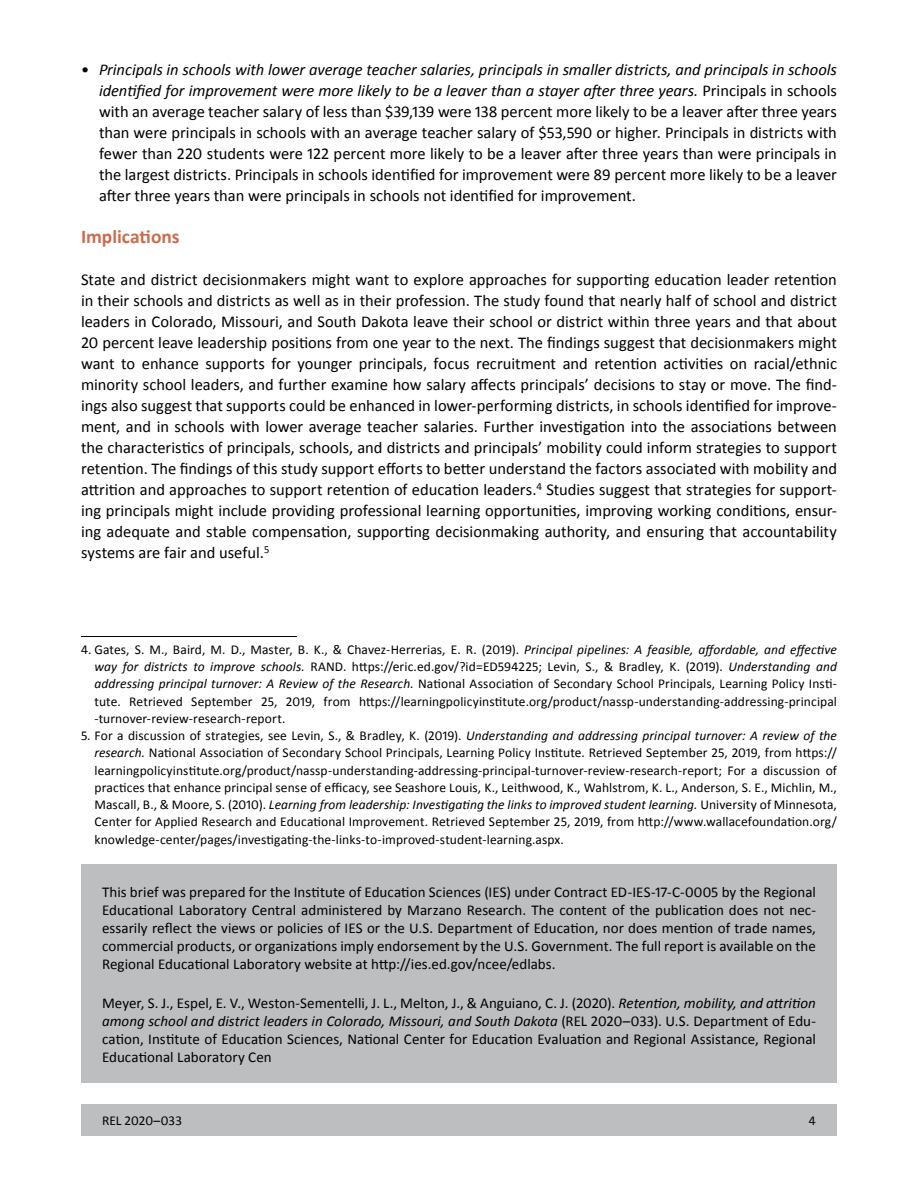
<style>
.page{position:relative;width:918px;height:1188px;background:#fff}
.page>*{position:absolute;margin:0;border:0;box-sizing:border-box;transform-origin:0 0}
.t1{font:700 19.5px "Calibri";color:#c96d4f}
.t2{font:16.5px/21px "Calibri";letter-spacing:-.005em;color:#000;text-align:justify}
.t3{font:15px/18px "Calibri";color:#000;text-align:justify}
.t4{font:13.5px/17.2px "Calibri";letter-spacing:.005em;color:#000;text-align:justify}
.s1{font-style:italic}
</style>
<div class="page">
<div style="left:81px;top:1104px;width:756px;height:32px;background:#bcbec0"></div>
<hr style="left:81px;top:636px;width:216px;height:1px;background:#000">
<div style="left:81px;top:865px;width:756px;height:218px;background:#bcbec0"></div>
<p class="t2" style="left:99px;top:59px;width:740px;text-indent:-18px">• <span class="s1">Principals in schools with lower average teacher salaries, principals in smaller districts, and principals in schools identified for improvement were more likely to be a leaver than a stayer after three years.</span> Principals in schools with an average teacher salary of less than $39,139 were 138 percent more likely to be a leaver after three years than were principals in schools with an average teacher salary of $53,590 or higher. Principals in districts with fewer than 220 students were 122 percent more likely to be a leaver after three years than were principals in the largest districts. Principals in schools identified for improvement were 89 percent more likely to be a leaver after three years than were principals in schools not identified for improvement.</p>
<h2 class="t1" style="left:81px;top:224px;width:100px">Implications</h2>
<p class="t2" style="left:81px;top:269px;width:758px">State and district decisionmakers might want to explore approaches for supporting education leader retention in their schools and districts as well as in their profession. The study found that nearly half of school and district leaders in Colorado, Missouri, and South Dakota leave their school or district within three years and that about 20 percent leave leadership positions from one year to the next. The findings suggest that decisionmakers might want to enhance supports for younger principals, focus recruitment and retention activities on racial/ethnic minority school leaders, and further examine how salary affects principals’ decisions to stay or move. The find&shy;ings also suggest that supports could be enhanced in lower-performing districts, in schools identified for improve&shy;ment, and in schools with lower average teacher salaries. Further investigation into the associations between the characteristics of principals, schools, and districts and principals’ mobility could inform strategies to support retention. The findings of this study support efforts to better understand the factors associated with mobility and attrition and approaches to support retention of education leaders.<sup>4</sup> Studies suggest that strategies for support&shy;ing principals might include providing professional learning opportunities, improving working conditions, ensur&shy;ing adequate and stable compensation, supporting decisionmaking authority, and ensuring that accountability systems are fair and useful.<sup>5</sup></p>
<p class="t4" style="left:95px;top:641px;width:744px;text-indent:-14px">4. Gates, S. M., Baird, M. D., Master, B. K., &amp; Chavez-Herrerias, E. R. (2019). <span class="s1">Principal pipelines: A feasible, affordable, and effective way for districts to improve schools.</span> RAND. https://eric.ed.gov/?id=ED594225; Levin, S., &amp; Bradley, K. (2019). <span class="s1">Understanding and addressing principal turnover: A Review of the Research.</span> National Association of Secondary School Principals, Learning Policy Insti&shy;tute. Retrieved September 25, 2019, from https://learningpolicyinstitute.org/product/nassp-understanding-addressing-principal -turnover-review-research-report.</p>
<p class="t4" style="left:95px;top:727px;width:744px;text-indent:-14px">5. For a discussion of strategies, see Levin, S., &amp; Bradley, K. (2019). <span class="s1">Understanding and addressing principal turnover: A review of the research.</span> National Association of Secondary School Principals, Learning Policy Institute. Retrieved September 25, 2019, from https:// learningpolicyinstitute.org/product/nassp-understanding-addressing-principal-turnover-review-research-report; For a discussion of practices that enhance principal sense of efficacy, see Seashore Louis, K., Leithwood, K., Wahlstrom, K. L., Anderson, S. E., Michlin, M., Mascall, B., &amp; Moore, S. (2010). <span class="s1">Learning from leadership: Investigating the links to improved student learning.</span> University of Minnesota, Center for Applied Research and Educational Improvement. Retrieved September 25, 2019, from http://www.wallacefoundation.org/ knowledge-center/pages/investigating-the-links-to-improved-student-learning.aspx.</p>
<p class="t3" style="left:102px;top:883px;width:716px">This brief was prepared for the Institute of Education Sciences (IES) under Contract ED-IES-17-C-0005 by the Regional Educational Laboratory Central administered by Marzano Research. The content of the publication does not nec&shy;essarily reflect the views or policies of IES or the U.S. Department of Education, nor does mention of trade names, commercial products, or organizations imply endorsement by the U.S. Government. The full report is available on the Regional Educational Laboratory website at http://ies.ed.gov/ncee/edlabs.</p>
<p class="t3" style="left:102px;top:994px;width:715px">Meyer, S. J., Espel, E. V., Weston-Sementelli, J. L., Melton, J., &amp; Anguiano, C. J. (2020). <span class="s1">Retention, mobility, and attrition among school and district leaders in Colorado, Missouri, and South Dakota</span> (REL 2020–033). U.S. Department of Edu&shy;cation, Institute of Education Sciences, National Center for Education Evaluation and Regional Assistance, Regional Educational Laboratory Cen</p>
<p class="t4" style="left:102px;top:1112px;width:81px">REL 2020–033</p>
<p class="t4" style="left:809px;top:1112px;width:9px">4</p>
</div>
